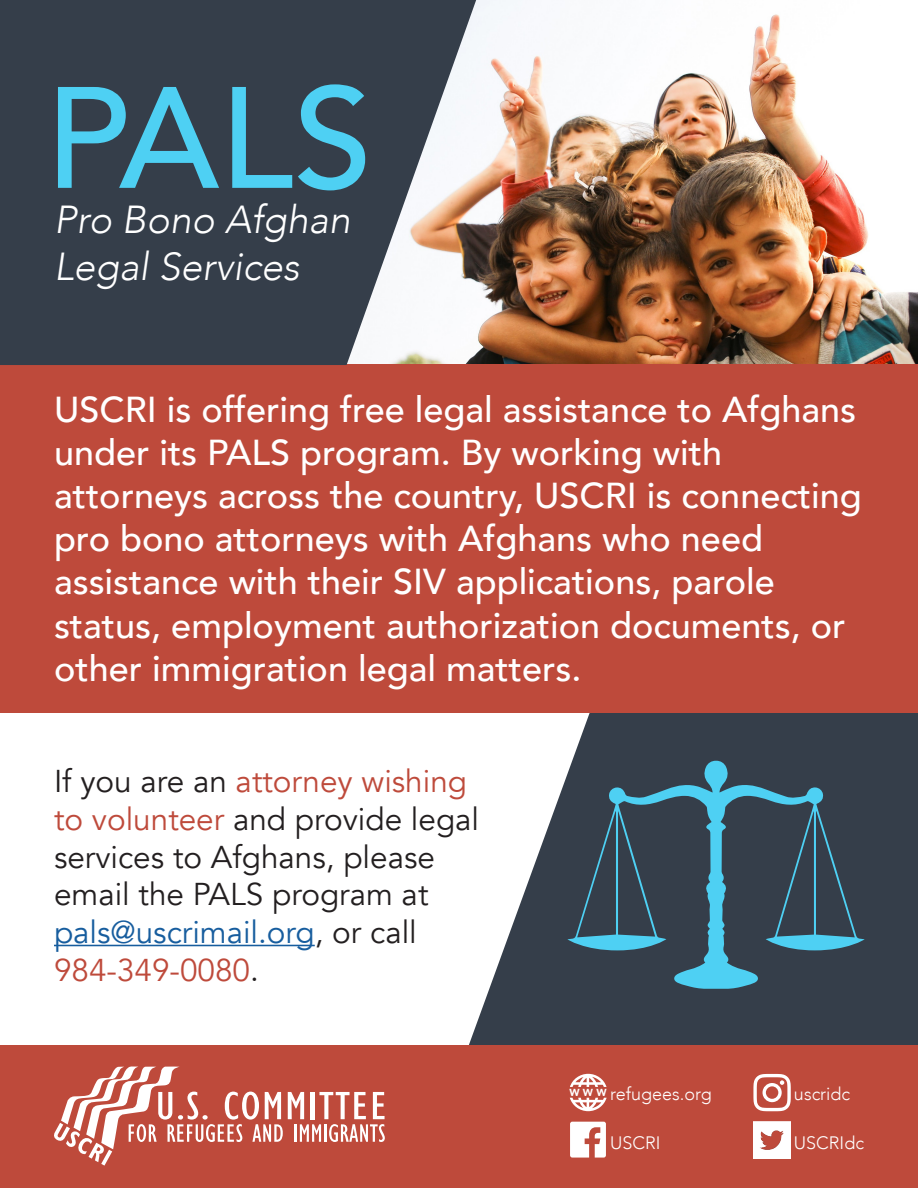
<style>
.page{position:relative;width:918px;height:1188px;background:#fff}
.page>*{position:absolute;margin:0;border:0;box-sizing:border-box;transform-origin:0 0}
.t1{font:500 142.5px "Avenir";color:#4ed0f3}
.t2{font:italic 300 39px "Avenir";color:#fff}
.t3{font:500 36px/43.2px "Avenir";color:#fff}
.t4{font:31.5px/37.8px "Avenir";color:#231f20}
.t5{font:300 18px "Avenir";color:#fff}
.s1{color:#be4a3b}
.s2{color:#175d9e}
</style>
<div class="page">
<svg style="left:417px;top:713px;width:501px;height:333px;fill:#353e4a"></svg>
<div style="left:0;top:1046px;width:918px;height:142px;background:#be4a3b"></div>
<img style="left:476px;top:0;width:442px;height:364px">
<div style="left:0;top:364px;width:918px;height:349px;background:#be4a3b"></div>
<svg style="left:0;top:0;width:476px;height:365px;background:#4e545e"></svg>
<img style="left:753px;top:1121px;width:38px;height:37px">
<svg style="left:570px;top:1122px;width:36px;height:36px"></svg>
<svg style="left:753px;top:1074px;width:38px;height:37px"></svg>
<svg style="left:570px;top:1074px;width:37px;height:37px"></svg>
<svg style="left:567px;top:761px;width:298px;height:228px;background:#385463"></svg>
<svg style="left:54px;top:1066px;width:331px;height:100px"></svg>
<hr style="left:54px;top:945px;width:261px;height:1px;background:#175d9e">
<p class="t1" style="left:45px;top:15px;width:329px">PALS</p>
<p class="t2" style="left:54px;top:197px;width:298px">Pro Bono Afghan</p>
<p class="t2" style="left:54px;top:244px;width:247px">Legal Services</p>
<p class="t3" style="left:54px;top:385px;width:809px">USCRI is offering free legal assistance to Afghans under its PALS program. By working with attorneys across the country, USCRI is connecting pro bono attorneys with Afghans who need assistance with their SIV applications, parole status, employment authorization documents, or other immigration legal matters.</p>
<p class="t4" style="left:54px;top:763px;width:427px">If you are an <span class="s1">attorney wishing to volunteer</span> and provide legal services to Afghans, please email the PALS program at <span class="s2">pals@uscrimail.org</span>, or call<br><span class="s1">984-349-0080</span>.</p>
<p class="t5" style="left:570px;top:1083px;width:144px"><sup>W</sup> <sup>W</sup> <sup>W</sup> refugees.org</p>
<p class="t5" style="left:794px;top:1083px;width:58px">uscridc</p>
<p class="t5" style="left:610px;top:1132px;width:52px">USCRI</p>
<p class="t5" style="left:794px;top:1132px;width:72px">USCRIdc</p>
</div>
